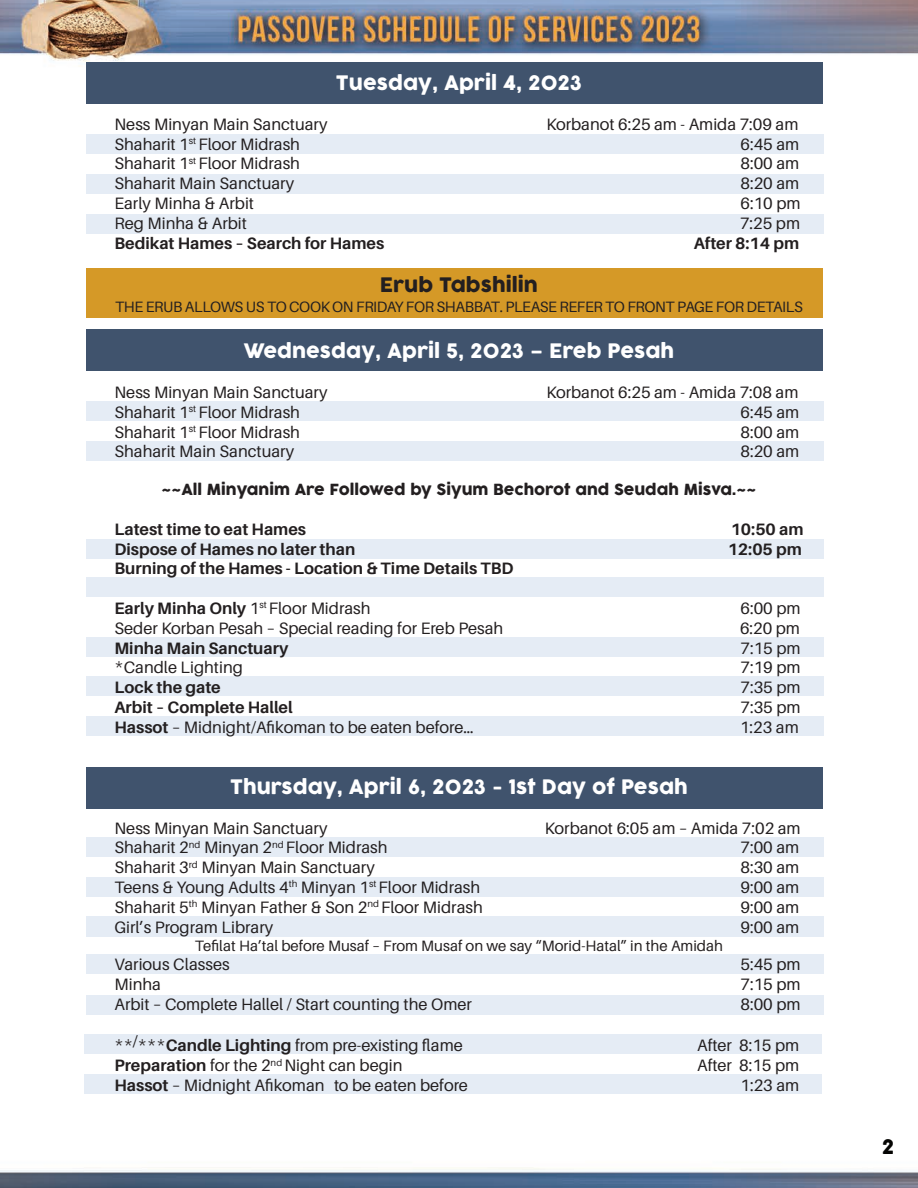
<style>
.page{position:relative;width:918px;height:1188px;background:#fff}
.page>*{position:absolute;margin:0;border:0;box-sizing:border-box;transform-origin:0 0}
.t1{font:19.5px "COCOGOOSE";color:#fff}
.t2{font:19.5px "COCOGOOSE";color:#231f20}
.t3{font:19.5px "COCOGOOSE";color:#050503}
.t4{font:16.5px "Aileron";color:#231f20}
.t5{font:700 16.5px "Aileron";color:#231f20}
.t6{font:15px "Aileron";letter-spacing:-.025em;color:#231f20}
.t7{font:15px "Aileron";color:#231f20}
.t8{font:15px "COCOGOOSE";color:#231f20}
.s1{font-weight:400}
.s2{font-weight:700}
</style>
<div class="page">
<img style="left:0;top:0;width:918px;height:1188px">
<div style="left:86px;top:63px;width:736px;height:41px;background:#40536d"></div>
<div style="left:86px;top:268px;width:736px;height:50px;background:#d59927"></div>
<div style="left:86px;top:329px;width:736px;height:41px;background:#40536d"></div>
<div style="left:86px;top:768px;width:736px;height:41px;background:#40536d"></div>
<div style="left:86px;top:134px;width:738px;height:19px;background:#e5ecf5"></div>
<div style="left:86px;top:174px;width:738px;height:19px;background:#e5ecf5"></div>
<div style="left:86px;top:214px;width:738px;height:19px;background:#e5ecf5"></div>
<div style="left:86px;top:402px;width:738px;height:19px;background:#e5ecf5"></div>
<div style="left:86px;top:442px;width:738px;height:19px;background:#e5ecf5"></div>
<div style="left:86px;top:539px;width:738px;height:19px;background:#e5ecf5"></div>
<div style="left:86px;top:578px;width:738px;height:19px;background:#e5ecf5"></div>
<div style="left:86px;top:637px;width:738px;height:20px;background:#e5ecf5"></div>
<div style="left:86px;top:838px;width:738px;height:19px;background:#e5ecf5"></div>
<div style="left:86px;top:916px;width:738px;height:20px;background:#e5ecf5"></div>
<div style="left:86px;top:878px;width:738px;height:19px;background:#e5ecf5"></div>
<div style="left:86px;top:954px;width:738px;height:20px;background:#e5ecf5"></div>
<div style="left:86px;top:995px;width:738px;height:20px;background:#e5ecf5"></div>
<div style="left:84px;top:1034px;width:738px;height:20px;background:#e5ecf5"></div>
<div style="left:84px;top:1074px;width:738px;height:19px;background:#e5ecf5"></div>
<div style="left:86px;top:716px;width:738px;height:19px;background:#e5ecf5"></div>
<div style="left:86px;top:676px;width:738px;height:20px;background:#e5ecf5"></div>
<svg style="left:879px;top:1135px;width:18px;height:23px"></svg>
<p class="t1" style="left:336px;top:68px;width:247px">Tuesday, April 4, 2023</p>
<p class="t4" style="left:114px;top:115px;width:215px">Ness Minyan Main Sanctuary</p>
<p class="t4" style="left:546px;top:115px;width:254px">Korbanot 6:25 am - Amida 7:09 am</p>
<p class="t4" style="left:114px;top:135px;width:187px">Shaharit 1<sup>st</sup> Floor Midrash</p>
<p class="t4" style="left:741px;top:135px;width:60px">6:45 am</p>
<p class="t4" style="left:114px;top:155px;width:187px">Shaharit 1<sup>st</sup> Floor Midrash</p>
<p class="t4" style="left:741px;top:155px;width:60px">8:00 am</p>
<p class="t4" style="left:114px;top:174px;width:181px">Shaharit Main Sanctuary</p>
<p class="t4" style="left:741px;top:174px;width:60px">8:20 am</p>
<p class="t4" style="left:114px;top:194px;width:141px">Early Minha &amp; Arbit</p>
<p class="t4" style="left:741px;top:194px;width:62px">6:10 pm</p>
<p class="t4" style="left:114px;top:214px;width:134px">Reg Minha &amp; Arbit</p>
<p class="t4" style="left:740px;top:214px;width:62px">7:25 pm</p>
<p class="t5" style="left:114px;top:234px;width:271px">Bedikat Hames – Search for Hames</p>
<p class="t5" style="left:694px;top:234px;width:107px">After 8:14 pm</p>
<p class="t2" style="left:380px;top:270px;width:160px">Erub Tabshilin</p>
<p class="t6" style="left:115px;top:298px;width:689px">THE ERUB ALLOWS US TO COOK ON FRIDAY FOR SHABBAT. PLEASE REFER TO FRONT PAGE FOR DETAILS</p>
<p class="t1" style="left:244px;top:337px;width:432px">Wednesday, April 5, 2023 – Ereb Pesah</p>
<p class="t4" style="left:114px;top:383px;width:215px">Ness Minyan Main Sanctuary</p>
<p class="t4" style="left:546px;top:383px;width:254px">Korbanot 6:25 am - Amida 7:08 am</p>
<p class="t4" style="left:114px;top:403px;width:187px">Shaharit 1<sup>st</sup> Floor Midrash</p>
<p class="t4" style="left:741px;top:403px;width:60px">6:45 am</p>
<p class="t4" style="left:114px;top:423px;width:187px">Shaharit 1<sup>st</sup> Floor Midrash</p>
<p class="t4" style="left:741px;top:423px;width:60px">8:00 am</p>
<p class="t4" style="left:114px;top:443px;width:181px">Shaharit Main Sanctuary</p>
<p class="t4" style="left:741px;top:443px;width:60px">8:20 am</p>
<p class="t8" style="left:162px;top:478px;width:596px">~~All Minyanim Are Followed by Siyum Bechorot and Seudah Misva.~~</p>
<p class="t5" style="left:114px;top:520px;width:193px">Latest time to eat Hames</p>
<p class="t5" style="left:731px;top:520px;width:74px">10:50 am</p>
<p class="t5" style="left:114px;top:540px;width:242px">Dispose of Hames no later than</p>
<p class="t5" style="left:728px;top:540px;width:76px">12:05 pm</p>
<p class="t5" style="left:114px;top:559px;width:401px">Burning of the Hames - Location &amp; Time Details TBD</p>
<p class="t5" style="left:114px;top:599px;width:258px">Early Minha Only <span class="s1">1</span><sup>st</sup> <span class="s1">Floor Midrash</span></p>
<p class="t4" style="left:741px;top:599px;width:62px">6:00 pm</p>
<p class="t4" style="left:114px;top:619px;width:390px">Seder Korban Pesah – Special reading for Ereb Pesah</p>
<p class="t4" style="left:740px;top:619px;width:62px">6:20 pm</p>
<p class="t5" style="left:114px;top:639px;width:175px">Minha Main Sanctuary</p>
<p class="t4" style="left:741px;top:639px;width:62px">7:15 pm</p>
<p class="t4" style="left:114px;top:659px;width:130px">*Candle Lighting</p>
<p class="t4" style="left:741px;top:659px;width:62px">7:19 pm</p>
<p class="t5" style="left:114px;top:678px;width:108px">Lock the gate</p>
<p class="t4" style="left:741px;top:678px;width:62px">7:35 pm</p>
<p class="t5" style="left:114px;top:698px;width:180px">Arbit – Complete Hallel</p>
<p class="t4" style="left:741px;top:698px;width:62px">7:35 pm</p>
<p class="t4" style="left:114px;top:718px;width:361px"><span class="s2">Hassot</span> – Midnight/Afikoman to be eaten before…</p>
<p class="t4" style="left:740px;top:718px;width:60px">1:23 am</p>
<p class="t1" style="left:230px;top:772px;width:459px">Thursday, April 6, 2023 - 1st Day of Pesah</p>
<p class="t4" style="left:114px;top:819px;width:215px">Ness Minyan Main Sanctuary</p>
<p class="t4" style="left:545px;top:819px;width:257px">Korbanot 6:05 am – Amida 7:02 am</p>
<p class="t4" style="left:114px;top:839px;width:275px">Shaharit 2<sup>nd</sup> Minyan 2<sup>nd</sup> Floor Midrash</p>
<p class="t4" style="left:741px;top:839px;width:60px">7:00 am</p>
<p class="t4" style="left:114px;top:858px;width:262px">Shaharit 3<sup>rd</sup> Minyan Main Sanctuary</p>
<p class="t4" style="left:741px;top:858px;width:60px">8:30 am</p>
<p class="t4" style="left:114px;top:878px;width:367px">Teens &amp; Young Adults 4<sup>th</sup> Minyan 1<sup>st</sup> Floor Midrash</p>
<p class="t4" style="left:741px;top:878px;width:60px">9:00 am</p>
<p class="t4" style="left:114px;top:898px;width:370px">Shaharit 5<sup>th</sup> Minyan Father &amp; Son 2<sup>nd</sup> Floor Midrash</p>
<p class="t4" style="left:741px;top:898px;width:60px">9:00 am</p>
<p class="t4" style="left:114px;top:918px;width:160px">Girl’s Program Library</p>
<p class="t4" style="left:741px;top:918px;width:60px">9:00 am</p>
<p class="t7" style="left:195px;top:937px;width:530px">Tefilat Ha’tal before Musaf – From Musaf on we say “Morid-Hatal” in the Amidah</p>
<p class="t4" style="left:114px;top:956px;width:117px">Various Classes</p>
<p class="t4" style="left:741px;top:956px;width:62px">5:45 pm</p>
<p class="t4" style="left:114px;top:975px;width:48px">Minha</p>
<p class="t4" style="left:741px;top:975px;width:62px">7:15 pm</p>
<p class="t4" style="left:114px;top:995px;width:359px">Arbit – Complete Hallel / Start counting the Omer</p>
<p class="t4" style="left:741px;top:995px;width:62px">8:00 pm</p>
<p class="t4" style="left:114px;top:1037px;width:350px">**/***<span class="s2">Candle Lighting</span> from pre-existing flame</p>
<p class="t4" style="left:697px;top:1037px;width:104px">After 8:15 pm</p>
<p class="t4" style="left:114px;top:1056px;width:290px"><span class="s2">Preparation</span> for the 2<sup>nd</sup> Night can begin</p>
<p class="t4" style="left:697px;top:1056px;width:104px">After 8:15 pm</p>
<p class="t4" style="left:114px;top:1076px;width:355px"><span class="s2">Hassot</span> – Midnight Afikoman to be eaten before</p>
<p class="t4" style="left:741px;top:1076px;width:60px">1:23 am</p>
<p class="t3" style="left:882px;top:1132px;width:14px">2</p>
</div>
